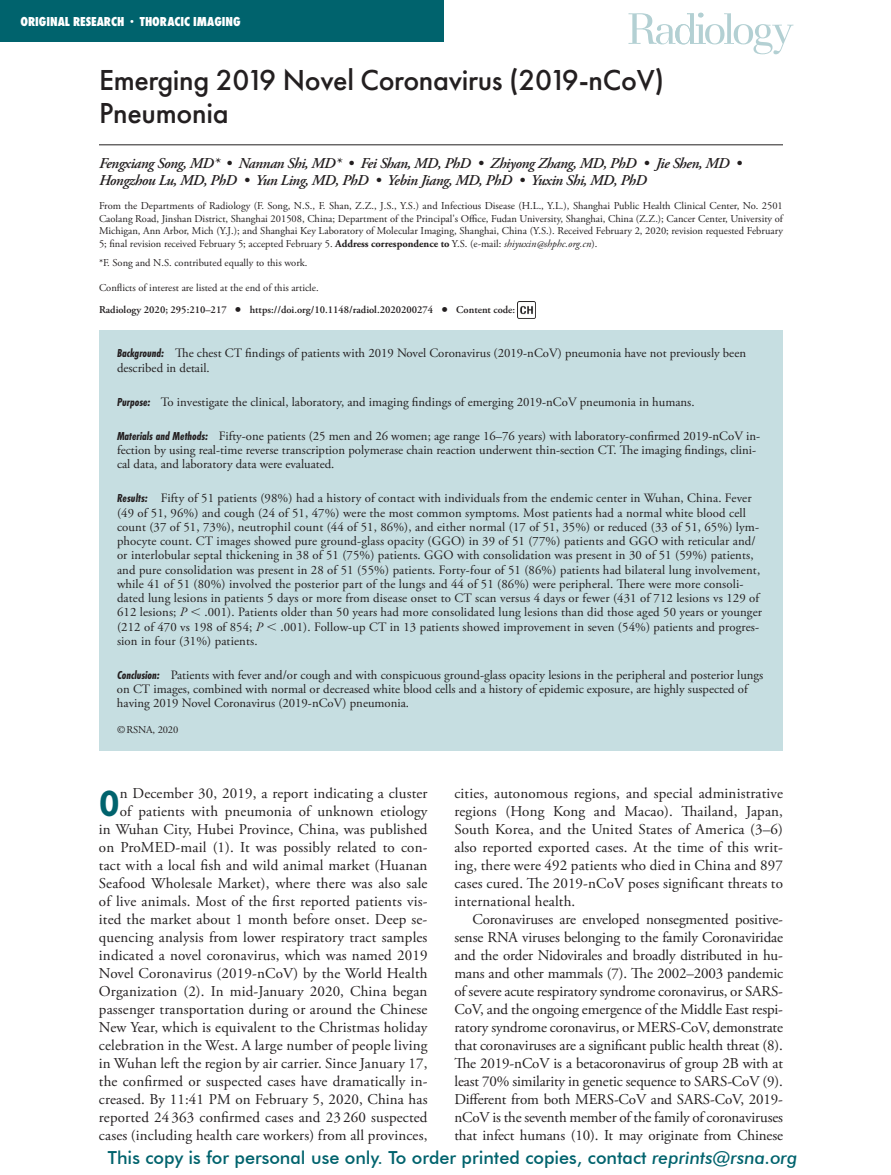
<style>
.page{position:relative;width:891px;height:1175px;background:#fff}
.page>*{position:absolute;margin:0;border:0;box-sizing:border-box;transform-origin:0 0}
.t1{font:700 37.8px "Futura PT Cond";color:#00636d}
.t2{font:500 30px/33px "Futura PT";letter-spacing:-.01em;color:#231f20}
.t3{font:500 18px "Futura BT";color:#00636d}
.t4{font:15px/18px "Adobe Garamond Pro";letter-spacing:.01em;color:#231f20;text-align:justify}
.t5{font:italic 600 15px/16.5px "Adobe Garamond Pro";letter-spacing:-.03em;color:#231f20}
.t6{font:800 13.5px "Futura PT Cond";color:#fff}
.t7{font:12.75px/14.2px "Adobe Garamond Pro";letter-spacing:.01em;color:#231f20}
.t8{font:10.5px/12.8px "Adobe Garamond Pro";color:#231f20;text-align:justify}
.t9{font:600 10.5px/22.5px "Adobe Garamond Pro";color:#231f20}
.s1{font-size:10.5px}
.s2{font-weight:700}
.s3{font-style:italic}
.s4{font-weight:400}
.s5{font-size:16.5px}
.s6{font-family:"Futura PT Cond";font-weight:700;font-style:italic;font-size:12px}
.s7{font-family:"Universal Greekwith Math Pi"}
</style>
<div class="page">
<div style="left:0;top:0;width:444px;height:42px;background:#00636d"></div>
<hr style="left:99px;top:144px;width:684px;height:1px;background:#231f20">
<img style="left:518px;top:302px;width:18px;height:16px">
<div style="left:99px;top:330px;width:684px;height:420px;background:#c6dee1"></div>
<svg style="left:629px;top:13px;width:164px;height:41px"></svg>
<p class="t6" style="left:20px;top:14px;width:222px">ORIGINAL RESEARCH <span class="s1">•</span> THORACIC IMAGING</p>
<h2 class="t2" style="left:99px;top:64px;width:567px">Emerging 2019 Novel Coronavirus (2019-nCoV)<br>Pneumonia</h2>
<p class="t5" style="left:99px;top:156px;width:644px">Fengxiang Song, MD* • Nannan Shi, MD* • Fei Shan, MD, PhD • Zhiyong Zhang, MD, PhD • Jie Shen, MD •<br>Hongzhou Lu, MD, PhD • Yun Ling, MD, PhD • Yebin Jiang, MD, PhD • Yuxin Shi, MD, PhD</p>
<p class="t8" style="left:99px;top:200px;width:685px">From the Departments of Radiology (F. Song, N.S., F. Shan, Z.Z., J.S., Y.S.) and Infectious Disease (H.L., Y.L.), Shanghai Public Health Clinical Center, No. 2501<br>Caolang Road, Jinshan District, Shanghai 201508, China; Department of the Principal's Office, Fudan University, Shanghai, China (Z.Z.); Cancer Center, University of Michigan, Ann Arbor, Mich (Y.J.); and Shanghai Key Laboratory of Molecular Imaging, Shanghai, China (Y.S.). Received February 2, 2020; revision requested February 5; final revision received February 5; accepted February 5. <span class="s2">Address correspondence to</span> Y.S. (e-mail: <span class="s3">shiyuxin@shphc.org.cn</span>).</p>
<p class="t8" style="left:99px;top:257px;width:210px">*F. Song and N.S. contributed equally to this work.</p>
<p class="t9" style="left:99px;top:276px;width:418px"><span class="s4">Conflicts of interest are listed at the end of this article.<br></span>Radiology 2020; 295:210–217 <span class="s5">•</span> https://doi.org/10.1148/radiol.2020200274 <span class="s5">•</span> Content code:</p>
<p class="t7" style="left:117px;top:346px;width:631px"><span class="s6">Background:</span> The chest CT findings of patients with 2019 Novel Coronavirus (2019-nCoV) pneumonia have not previously been described in detail.</p>
<p class="t7" style="left:117px;top:395px;width:579px"><span class="s6">Purpose:</span> To investigate the clinical, laboratory, and imaging findings of emerging 2019-nCoV pneumonia in humans.</p>
<p class="t7" style="left:117px;top:429px;width:645px"><span class="s6">Materials and Methods:</span> Fifty-one patients (25 men and 26 women; age range 16–76 years) with laboratory-confirmed 2019-nCoV in&shy;fection by using real-time reverse transcription polymerase chain reaction underwent thin-section CT. The imaging findings, clini&shy;cal data, and laboratory data were evaluated.</p>
<p class="t7" style="left:117px;top:491px;width:647px"><span class="s6">Results:</span> Fifty of 51 patients (98%) had a history of contact with individuals from the endemic center in Wuhan, China. Fever (49 of 51, 96%) and cough (24 of 51, 47%) were the most common symptoms. Most patients had a normal white blood cell count (37 of 51, 73%), neutrophil count (44 of 51, 86%), and either normal (17 of 51, 35%) or reduced (33 of 51, 65%) lym&shy;phocyte count. CT images showed pure ground-glass opacity (GGO) in 39 of 51 (77%) patients and GGO with reticular and/ or interlobular septal thickening in 38 of 51 (75%) patients. GGO with consolidation was present in 30 of 51 (59%) patients, and pure consolidation was present in 28 of 51 (55%) patients. Forty-four of 51 (86%) patients had bilateral lung involvement, while 41 of 51 (80%) involved the posterior part of the lungs and 44 of 51 (86%) were peripheral. There were more consoli&shy;dated lung lesions in patients 5 days or more from disease onset to CT scan versus 4 days or fewer (431 of 712 lesions vs 129 of 612 lesions; <span class="s3">P</span> <span class="s7">,</span> .001). Patients older than 50 years had more consolidated lung lesions than did those aged 50 years or younger (212 of 470 vs 198 of 854; <span class="s3">P</span> <span class="s7">,</span> .001). Follow-up CT in 13 patients showed improvement in seven (54%) patients and progres&shy;sion in four (31%) patients.</p>
<p class="t7" style="left:117px;top:668px;width:648px"><span class="s6">Conclusion:</span> Patients with fever and/or cough and with conspicuous ground-glass opacity lesions in the peripheral and posterior lungs on CT images, combined with normal or decreased white blood cells and a history of epidemic exposure, are highly suspected of having 2019 Novel Coronavirus (2019-nCoV) pneumonia.</p>
<p class="t8" style="left:117px;top:723px;width:63px">©RSNA, 2020</p>
<p class="t4" style="left:99px;top:785px;width:330px;text-align:right">n December 30, 2019, a report indicating a cluster<br>of patients with pneumonia of unknown etiology<br>in Wuhan City, Hubei Province, China, was published on ProMED-mail (1). It was possibly related to con&shy;tact with a local fish and wild animal market (Huanan Seafood Wholesale Market), where there was also sale of live animals. Most of the first reported patients vis&shy;ited the market about 1 month before onset. Deep se&shy;quencing analysis from lower respiratory tract samples indicated a novel coronavirus, which was named 2019<br>Novel Coronavirus (2019-nCoV) by the World Health Organization (2). In mid-January 2020, China began passenger transportation during or around the Chinese New Year, which is equivalent to the Christmas holiday celebration in the West. A large number of people living in Wuhan left the region by air carrier. Since January 17, the confirmed or suspected cases have dramatically in&shy;creased. By 11:41 PM on February 5, 2020, China has reported 24 363 confirmed cases and 23 260 suspected cases (including health care workers) from all provinces,</p>
<p class="t4" style="left:454px;top:785px;width:330px">cities, autonomous regions, and special administrative regions (Hong Kong and Macao). Thailand, Japan, South Korea, and the United States of America (3–6) also reported exported cases. At the time of this writ&shy;ing, there were 492 patients who died in China and 897 cases cured. The 2019-nCoV poses significant threats to international health.</p>
<h1 class="t1" style="left:99px;top:781px;width:22px">O</h1>
<p class="t4" style="left:454px;top:911px;width:330px;text-indent:18px">Coronaviruses are enveloped nonsegmented positive&shy;sense RNA viruses belonging to the family Coronaviridae and the order Nidovirales and broadly distributed in hu&shy;mans and other mammals (7). The 2002–2003 pandemic of severe acute respiratory syndrome coronavirus, or SARS-CoV, and the ongoing emergence of the Middle East respi&shy;ratory syndrome coronavirus, or MERS-CoV, demonstrate that coronaviruses are a significant public health threat (8).<br>The 2019-nCoV is a betacoronavirus of group 2B with at least 70% similarity in genetic sequence to SARS-CoV (9).<br>Different from both MERS-CoV and SARS-CoV, 2019- nCoV is the seventh member of the family of coronaviruses that infect humans (10). It may originate from Chinese</p>
<p class="t3" style="left:108px;top:1146px;width:691px">This copy is for personal use only. To order printed copies, contact <span class="s3">reprints@rsna.org</span></p>
</div>
